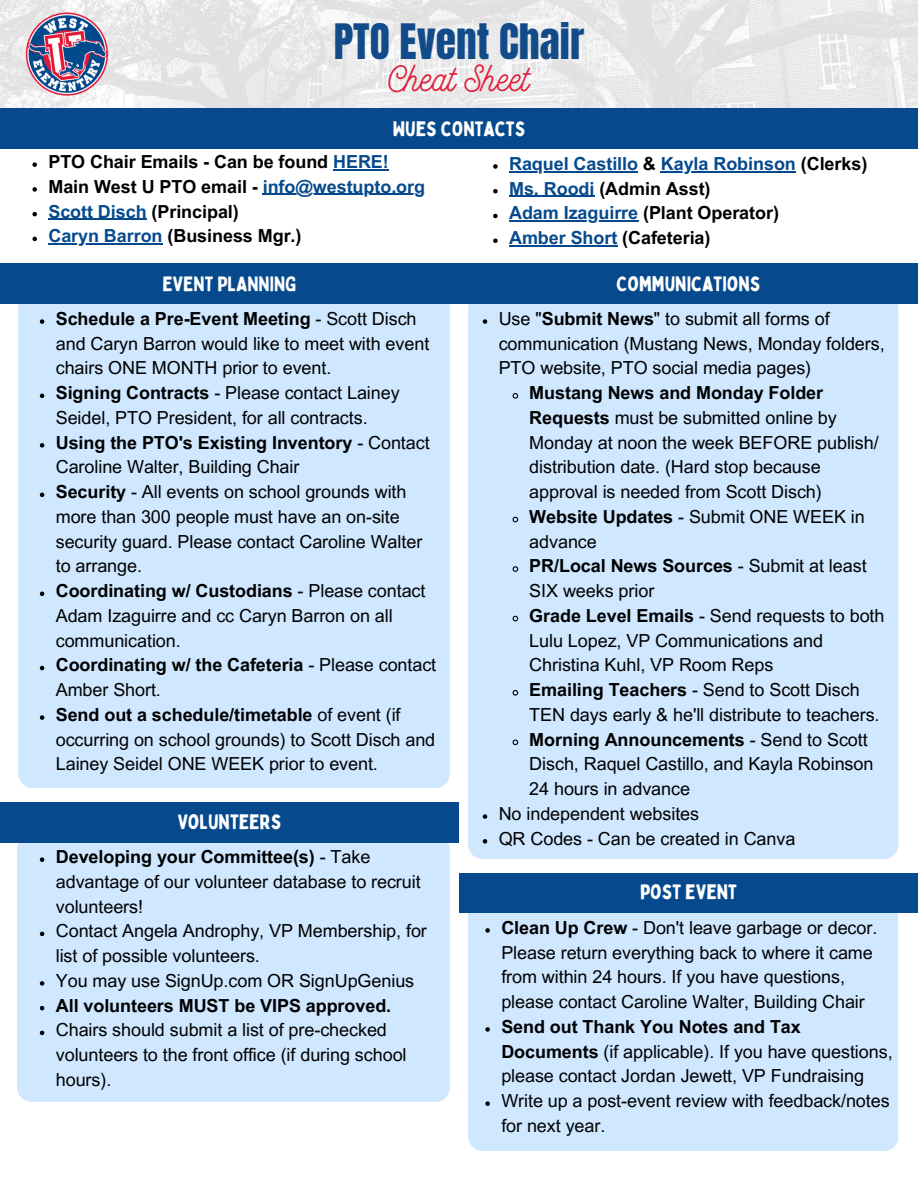
<style>
.page{position:relative;width:918px;height:1188px;background:#fff}
.page>*{position:absolute;margin:0;border:0;box-sizing:border-box;transform-origin:0 0}
.t1{font:41.55px "Anton";color:#114b89}
.t2{font:36.3px "MADE Good Time Script";color:#e11c39}
.t3{font:20.55px "Bobby Jones";color:#fff}
.t4{font:18px/24.8px "Arial MT Pro";letter-spacing:-.005em;color:#000}
.t5{font:700 18px/24.8px "Arial MT Pro";letter-spacing:-.005em;color:#000}
.t6{font:700 18px "Arial MT Pro";letter-spacing:-.005em;color:#064a8d}
.s1{color:#064a8d}
.s2{font-weight:700}
.s3{font-weight:400}
.s4{color:#000}
</style>
<div class="page">
<div style="left:18px;top:304px;width:432px;height:484px;background:#cfe7ff"></div>
<div style="left:0;top:264px;width:459px;height:40px;background:#064a8d"></div>
<img style="left:0;top:0;width:918px;height:109px">
<img style="left:25px;top:13px;width:83px;height:83px">
<svg style="left:40px;top:319px;width:4px;height:5px"></svg>
<svg style="left:40px;top:394px;width:4px;height:4px"></svg>
<svg style="left:40px;top:443px;width:4px;height:5px"></svg>
<svg style="left:40px;top:493px;width:4px;height:4px"></svg>
<svg style="left:40px;top:592px;width:4px;height:4px"></svg>
<svg style="left:40px;top:666px;width:4px;height:4px"></svg>
<svg style="left:40px;top:715px;width:4px;height:5px"></svg>
<div style="left:17px;top:842px;width:433px;height:260px;background:#cfe7ff"></div>
<svg style="left:40px;top:857px;width:4px;height:5px"></svg>
<svg style="left:40px;top:932px;width:4px;height:4px"></svg>
<svg style="left:40px;top:981px;width:4px;height:5px"></svg>
<svg style="left:40px;top:1006px;width:4px;height:4px"></svg>
<svg style="left:40px;top:1031px;width:4px;height:4px"></svg>
<div style="left:0;top:802px;width:459px;height:40px;background:#064a8d"></div>
<div style="left:468px;top:304px;width:430px;height:555px;background:#cfe7ff"></div>
<div style="left:459px;top:264px;width:459px;height:40px;background:#064a8d"></div>
<svg style="left:483px;top:319px;width:4px;height:5px"></svg>
<svg style="left:512px;top:392px;width:7px;height:7px"></svg>
<svg style="left:512px;top:516px;width:7px;height:7px"></svg>
<svg style="left:512px;top:565px;width:7px;height:8px"></svg>
<svg style="left:512px;top:615px;width:7px;height:7px"></svg>
<svg style="left:512px;top:689px;width:7px;height:7px"></svg>
<svg style="left:512px;top:739px;width:7px;height:7px"></svg>
<svg style="left:483px;top:814px;width:4px;height:5px"></svg>
<svg style="left:483px;top:839px;width:4px;height:5px"></svg>
<div style="left:0;top:109px;width:918px;height:40px;background:#064a8d"></div>
<svg style="left:32px;top:162px;width:5px;height:5px"></svg>
<hr style="left:333px;top:169px;width:56px;height:1px;background:#064a8d">
<svg style="left:32px;top:187px;width:5px;height:5px"></svg>
<hr style="left:263px;top:194px;width:162px;height:1px;background:#064a8d">
<svg style="left:32px;top:212px;width:5px;height:4px"></svg>
<hr style="left:48px;top:219px;width:99px;height:1px;background:#064a8d">
<svg style="left:32px;top:237px;width:5px;height:4px"></svg>
<hr style="left:48px;top:243px;width:115px;height:2px;background:#064a8d">
<svg style="left:493px;top:164px;width:5px;height:5px"></svg>
<hr style="left:509px;top:171px;width:129px;height:1px;background:#064a8d">
<hr style="left:661px;top:171px;width:135px;height:1px;background:#064a8d">
<svg style="left:493px;top:189px;width:5px;height:4px"></svg>
<hr style="left:509px;top:196px;width:85px;height:1px;background:#064a8d">
<svg style="left:493px;top:214px;width:5px;height:4px"></svg>
<hr style="left:509px;top:220px;width:129px;height:2px;background:#064a8d">
<svg style="left:493px;top:238px;width:5px;height:5px"></svg>
<hr style="left:509px;top:245px;width:108px;height:1px;background:#064a8d">
<div style="left:468px;top:913px;width:430px;height:238px;background:#cfe7ff"></div>
<div style="left:459px;top:873px;width:459px;height:40px;background:#064a8d"></div>
<svg style="left:485px;top:928px;width:5px;height:5px"></svg>
<svg style="left:485px;top:1027px;width:5px;height:5px"></svg>
<svg style="left:485px;top:1101px;width:5px;height:5px"></svg>
<h1 class="t1" style="left:334px;top:12px;width:252px">PTO Event Chair</h1>
<h1 class="t2" style="left:388px;top:56px;width:142px">Cheat Sheet</h1>
<h3 class="t3" style="left:393px;top:115px;width:134px">WUES CONTACTS</h3>
<p class="t5" style="left:48px;top:152px;width:342px">PTO Chair Emails - Can be found <span class="s1">HERE!</span></p>
<p class="t5" style="left:48px;top:176px;width:378px">Main West U PTO email - <span class="s1">info@westupto.org</span></p>
<p class="t5" style="left:48px;top:201px;width:192px"><span class="s1">Scott Disch</span> (Principal)</p>
<p class="t5" style="left:48px;top:226px;width:255px"><span class="s1">Caryn Barron</span> (Business Mgr.)</p>
<p class="t3" style="left:163px;top:271px;width:135px">EVENT PLANNING</p>
<h3 class="t4" style="left:56px;top:308px;width:375px"><span class="s2">Schedule a Pre-Event Meeting</span> - Scott Disch and Caryn Barron would like to meet with event chairs ONE MONTH prior to event.</h3>
<p class="t4" style="left:56px;top:383px;width:345px"><span class="s2">Signing Contracts</span> - Please contact Lainey<br>Seidel, PTO President, for all contracts.</p>
<p class="t4" style="left:56px;top:432px;width:375px"><span class="s2">Using the PTO's Existing Inventory</span> - Contact<br>Caroline Walter, Building Chair</p>
<p class="t4" style="left:56px;top:482px;width:368px"><span class="s2">Security</span> - All events on school grounds with more than 300 people must have an on-site security guard. Please contact Caroline Walter to arrange.</p>
<p class="t4" style="left:56px;top:581px;width:371px"><span class="s2">Coordinating w/ Custodians</span> - Please contact<br>Adam Izaguirre and cc Caryn Barron on all communication.</p>
<p class="t5" style="left:56px;top:655px;width:382px">Coordinating w/ the Cafeteria <span class="s3">- Please contact<br>Amber Short.</span></p>
<p class="t4" style="left:56px;top:704px;width:381px"><span class="s2">Send out a schedule/timetable</span> of event (if occurring on school grounds) to Scott Disch and<br>Lainey Seidel ONE WEEK prior to event.</p>
<p class="t3" style="left:178px;top:809px;width:105px">VOLUNTEERS</p>
<p class="t4" style="left:56px;top:847px;width:366px"><span class="s2">Developing your Committee(s)</span> - Take advantage of our volunteer database to recruit volunteers!</p>
<p class="t4" style="left:56px;top:921px;width:373px">Contact Angela Androphy, VP Membership, for list of possible volunteers.</p>
<h2 class="t4" style="left:56px;top:970px;width:360px">You may use SignUp.com OR SignUpGenius</h2>
<p class="t5" style="left:56px;top:995px;width:337px">All volunteers MUST be VIPS approved.</p>
<p class="t4" style="left:56px;top:1020px;width:352px">Chairs should submit a list of pre-checked volunteers to the front office (if during school hours).</p>
<p class="t6" style="left:509px;top:157px;width:360px">Raquel Castillo <span class="s4">&amp;</span> Kayla Robinson <span class="s4">(Clerks)</span></p>
<p class="t5" style="left:509px;top:178px;width:203px"><span class="s1">Ms. Roodi</span> (Admin Asst)</p>
<p class="t5" style="left:509px;top:203px;width:271px"><span class="s1">Adam Izaguirre</span> (Plant Operator)</p>
<p class="t5" style="left:509px;top:228px;width:203px"><span class="s1">Amber Short</span> (Cafeteria)</p>
<p class="t3" style="left:616px;top:271px;width:146px">COMMUNICATIONS</p>
<p class="t4" style="left:499px;top:308px;width:388px">Use "<span class="s2">Submit News</span>" to submit all forms of communication (Mustang News, Monday folders,<br>PTO website, PTO social media pages)</p>
<p class="t4" style="left:529px;top:383px;width:351px"><span class="s2">Mustang News and Monday Folder Requests</span> must be submitted online by Monday at noon the week BEFORE publish/ distribution date. (Hard stop because approval is needed from Scott Disch)</p>
<p class="t4" style="left:529px;top:506px;width:337px"><span class="s2">Website Updates</span> - Submit ONE WEEK in advance</p>
<h3 class="t4" style="left:529px;top:556px;width:339px"><span class="s2">PR/Local News Sources</span> - Submit at least<br>SIX weeks prior</h3>
<p class="t4" style="left:529px;top:605px;width:357px"><span class="s2">Grade Level Emails</span> - Send requests to both<br>Lulu Lopez, VP Communications and<br>Christina Kuhl, VP Room Reps</p>
<p class="t4" style="left:529px;top:680px;width:352px"><span class="s2">Emailing Teachers</span> - Send to Scott Disch<br>TEN days early &amp; he'll distribute to teachers.</p>
<p class="t4" style="left:529px;top:729px;width:346px"><span class="s2">Morning Announcements</span> - Send to Scott<br>Disch, Raquel Castillo, and Kayla Robinson<br>24 hours in advance</p>
<p class="t4" style="left:499px;top:803px;width:202px">No independent websites</p>
<p class="t4" style="left:499px;top:828px;width:298px">QR Codes - Can be created in Canva</p>
<h3 class="t3" style="left:640px;top:879px;width:98px">POST EVENT</h3>
<p class="t4" style="left:501px;top:917px;width:378px"><span class="s2">Clean Up Crew</span> - Don't leave garbage or decor.<br>Please return everything back to where it came from within 24 hours. If you have questions, please contact Caroline Walter, Building Chair</p>
<p class="t4" style="left:501px;top:1016px;width:393px"><span class="s2">Send out Thank You Notes and Tax<br>Documents</span> (if applicable). If you have questions, please contact Jordan Jewett, VP Fundraising</p>
<p class="t4" style="left:501px;top:1091px;width:390px">Write up a post-event review with feedback/notes for next year.</p>
</div>
